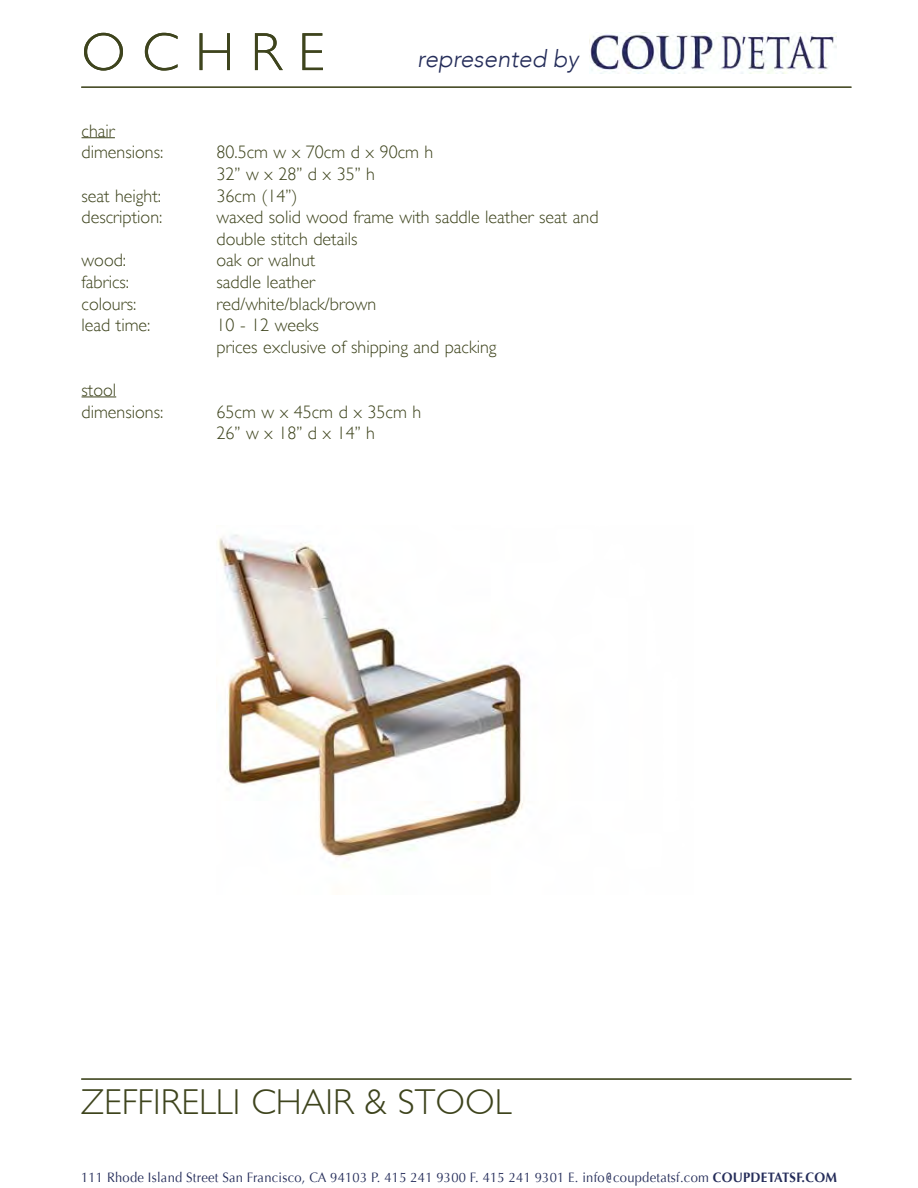
<style>
.page{position:relative;width:918px;height:1188px;background:#fff}
.page>*{position:absolute;margin:0;border:0;box-sizing:border-box;transform-origin:0 0}
.t1{font:300 54px "Gill Sans";color:#3e441d}
.t2{font:300 36px "Gill Sans";color:#3e441d}
.t3{font:italic 300 24px "Avenir";color:#252d5a}
.t4{font:300 18px/21.6px "Gill Sans";color:#3e441d}
.t5{font:13.65px "Optima";letter-spacing:.02em;color:#252d5a;scale:.95 1}
.s1{font-family:"Courier"}
.s2{font-weight:700}
</style>
<div class="page">
<img style="left:590px;top:32px;width:247px;height:42px">
<hr style="left:81px;top:87px;width:770px;height:1px;background:#3e441d">
<hr style="left:81px;top:1079px;width:770px;height:1px;background:#3e441d">
<hr style="left:82px;top:137px;width:33px;height:1px;background:#3e441d">
<hr style="left:82px;top:397px;width:34px;height:1px;background:#3e441d">
<img style="left:217px;top:534px;width:307px;height:333px">
<h1 class="t1" style="left:81px;top:21px;width:245px">O C H R E</h1>
<h3 class="t3" style="left:417px;top:45px;width:163px">represented by</h3>
<p class="t4" style="left:82px;top:120px;width:83px">chair dimensions:</p>
<p class="t4" style="left:217px;top:142px;width:218px">80.5cm w x 70cm d x 90cm h<br>32” w x 28” d x 35” h</p>
<p class="t4" style="left:82px;top:185px;width:81px">seat height:</p>
<p class="t4" style="left:217px;top:185px;width:82px">36cm (14”)</p>
<p class="t4" style="left:82px;top:207px;width:82px">description:</p>
<p class="t4" style="left:217px;top:207px;width:384px">waxed solid wood frame with saddle leather seat and double stitch details</p>
<p class="t4" style="left:82px;top:250px;width:46px">wood:</p>
<p class="t4" style="left:217px;top:250px;width:100px">oak or walnut</p>
<p class="t4" style="left:82px;top:271px;width:49px">fabrics:</p>
<p class="t4" style="left:217px;top:271px;width:100px">saddle leather</p>
<p class="t4" style="left:82px;top:293px;width:56px">colours:</p>
<p class="t4" style="left:217px;top:293px;width:161px">red/white/black/brown</p>
<p class="t4" style="left:82px;top:315px;width:70px">lead time:</p>
<p class="t4" style="left:217px;top:315px;width:282px">10 - 12 weeks<br>prices exclusive of shipping and packing</p>
<p class="t4" style="left:82px;top:379px;width:83px">stool dimensions:</p>
<p class="t4" style="left:217px;top:401px;width:206px">65cm w x 45cm d x 35cm h<br>26” w x 18” d x 14” h</p>
<h2 class="t2" style="left:81px;top:1081px;width:432px">ZEFFIRELLI CHAIR &amp; STOOL</h2>
<p class="t5" style="left:81px;top:1170px;width:797px">111 Rhode Island Street San Francisco, CA 94103 P. 415 241 9300 F. 415 241 9301 E. info<span class="s1">@</span>coupdetatsf.com <span class="s2">COUPDETATSF.COM</span></p>
</div>
